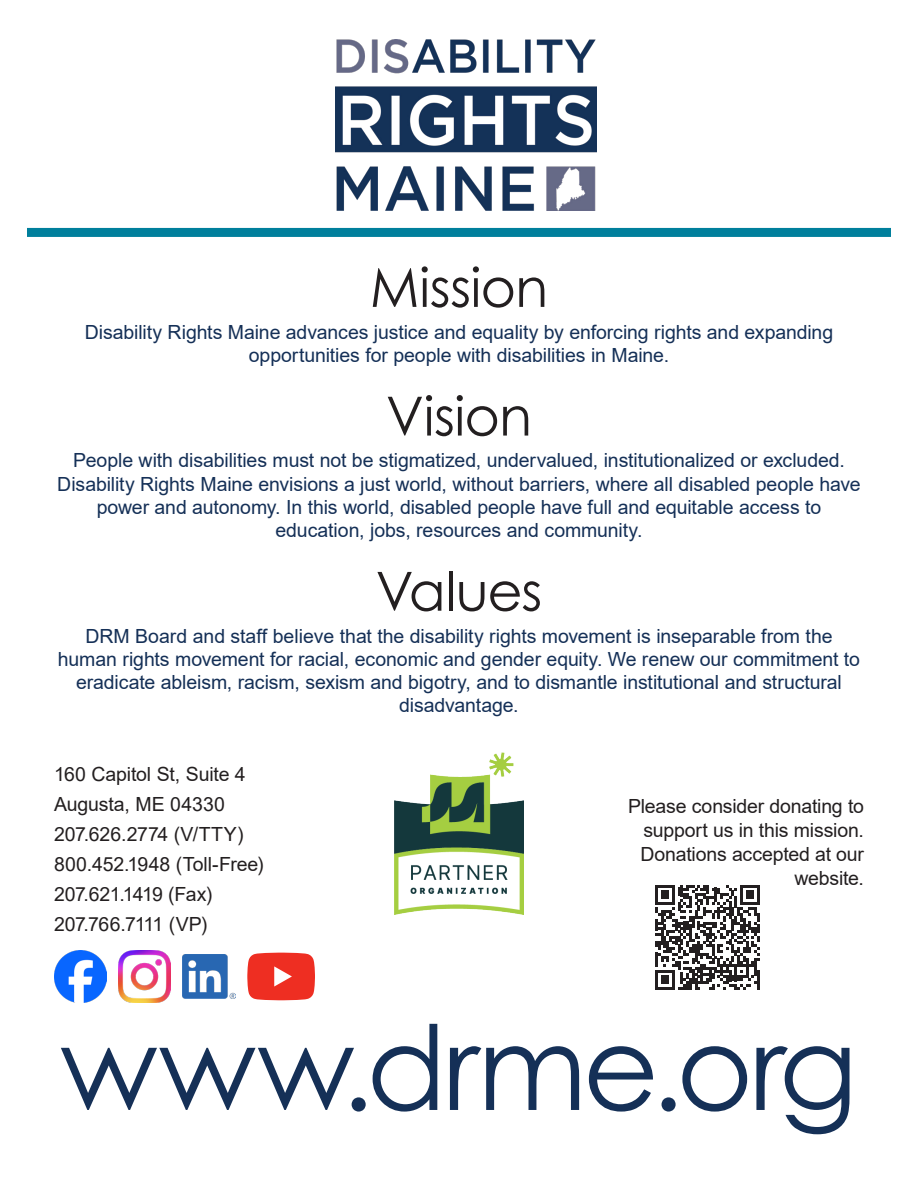
<style>
.page{position:relative;width:918px;height:1188px;background:#fff}
.page>*{position:absolute;margin:0;border:0;box-sizing:border-box;transform-origin:0 0}
.t1{font:117px "Century Gothic";letter-spacing:-.02em;color:#153057}
.t2{font:54px "Century Gothic";letter-spacing:-.01em;color:#231f20}
.t3{font:19.5px/23.2px "Arial";letter-spacing:-.005em;color:#153057;text-align:center}
.t4{font:19.5px/24px "Arial";letter-spacing:-.01em;color:#231f20;text-align:right}
.t5{font:19.5px "Arial";letter-spacing:-.035em;color:#231f20}
</style>
<div class="page">
<svg style="left:655px;top:885px;width:105px;height:105px"></svg>
<hr style="left:757px;top:970px;width:3px;height:20px;background:#231f20">
<div style="left:27px;top:228px;width:864px;height:9px;background:#007f9c"></div>
<img style="left:335px;top:39px;width:261px;height:172px">
<img style="left:118px;top:950px;width:53px;height:53px">
<img style="left:183px;top:954px;width:52px;height:45px">
<img style="left:54px;top:950px;width:53px;height:53px">
<svg style="left:247px;top:953px;width:68px;height:47px"></svg>
<img style="left:395px;top:752px;width:128px;height:163px">
<h2 class="t2" style="left:370px;top:250px;width:180px">Mission</h2>
<p class="t3" style="left:85px;top:320px;width:750px">Disability Rights Maine advances justice and equality by enforcing rights and expanding opportunities for people with disabilities in Maine.</p>
<h2 class="t2" style="left:386px;top:378px;width:148px">Vision</h2>
<p class="t3" style="left:57px;top:449px;width:805px">People with disabilities must not be stigmatized, undervalued, institutionalized or excluded.<br>Disability Rights Maine envisions a just world, without barriers, where all disabled people have power and autonomy. In this world, disabled people have full and equitable access to education, jobs, resources and community.</p>
<h2 class="t2" style="left:376px;top:553px;width:168px">Values</h2>
<p class="t3" style="left:58px;top:624px;width:804px">DRM Board and staff believe that the disability rights movement is inseparable from the human rights movement for racial, economic and gender equity. We renew our commitment to eradicate ableism, racism, sexism and bigotry, and to dismantle institutional and structural disadvantage.</p>
<p class="t4" style="left:54px;top:762px;width:193px">160 Capitol St, Suite 4</p>
<p class="t4" style="left:54px;top:792px;width:172px">Augusta, ME 04330</p>
<p class="t4" style="left:54px;top:822px;width:191px">207.626.2774 (V/TTY)</p>
<p class="t4" style="left:54px;top:852px;width:211px">800.452.1948 (Toll-Free)</p>
<p class="t5" style="left:54px;top:880px;width:160px">207.621.1419 (Fax)</p>
<p class="t4" style="left:54px;top:912px;width:155px">207.766.7111 (VP)</p>
<p class="t4" style="left:628px;top:794px;width:237px">Please consider donating to support us in this mission.<br>Donations accepted at our website.</p>
<p class="t1" style="left:60px;top:986px;width:799px">www.drme.org</p>
</div>
